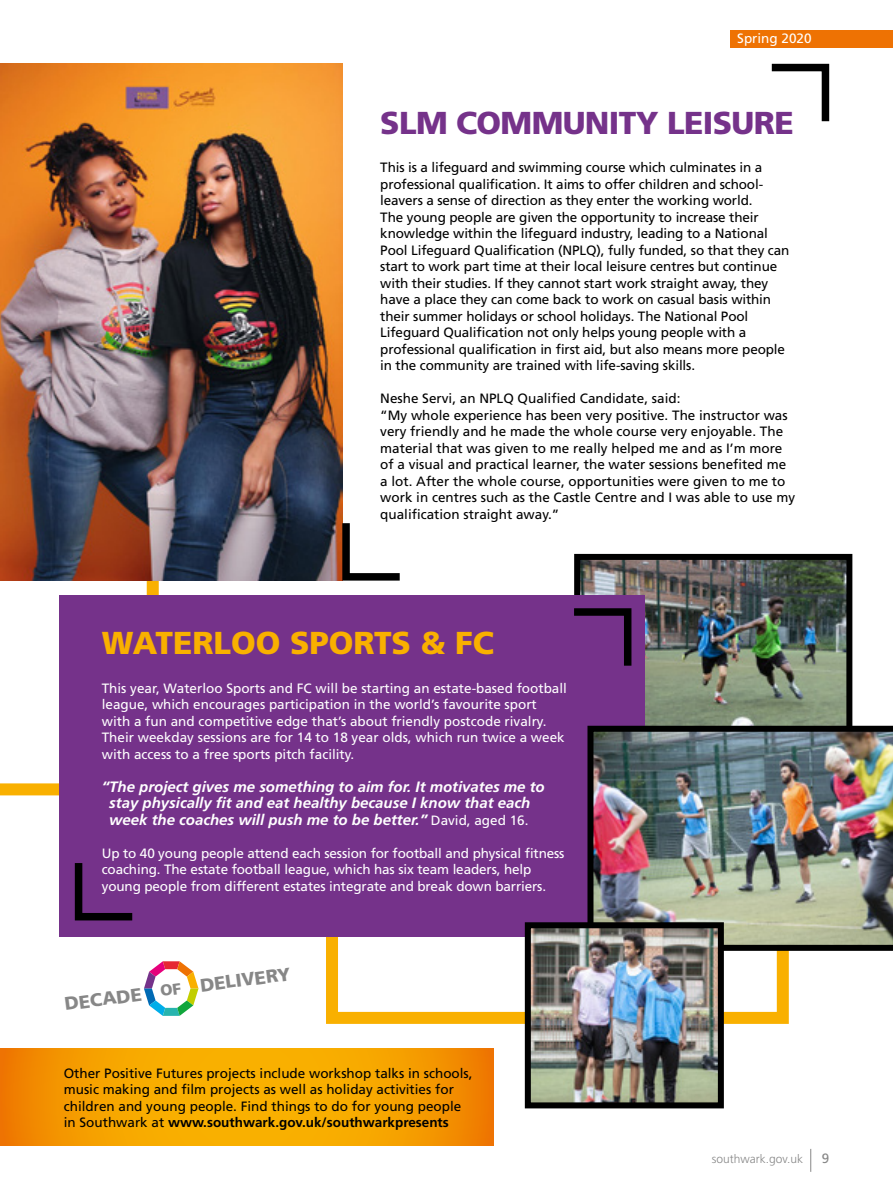
<style>
.page{position:relative;width:893px;height:1191px;background:#fff}
.page>*{position:absolute;margin:0;border:0;box-sizing:border-box;transform-origin:0 0}
.t1{font:900 31.65px "Frutiger";letter-spacing:-.02em;color:#75328a}
.t2{font:900 31.65px "Frutiger";color:#f9b000}
.t3{font:900 18.3px "Frutiger";color:#878787}
.t4{font:italic 700 15px/16.5px "Frutiger";color:#fff;text-align:center}
.t5{font:13.5px/16.5px "Frutiger";letter-spacing:-.01em;color:#000}
.t6{font:13.5px/16.5px "Frutiger";color:#fff}
.t7{font:13.5px "Frutiger";color:#878787}
.t8{font:300 12px "Frutiger";color:#878787}
.s1{font-weight:400;font-style:normal;font-size:13.5px}
.s2{font-size:15.75px}
.s3{font-weight:700}
</style>
<div class="page">
<svg style="left:0;top:1048px;width:493px;height:97px;background:#f6a000"></svg>
<div style="left:326px;top:819px;width:463px;height:205px;border:12px solid #f9b000"></div>
<svg style="left:0;top:580px;width:159px;height:215px"></svg>
<img style="left:0;top:64px;width:343px;height:516px">
<svg style="left:771px;top:63px;width:59px;height:59px"></svg>
<svg style="left:339px;top:515px;width:61px;height:66px"></svg>
<img style="left:581px;top:561px;width:264px;height:164px">
<div style="left:574px;top:554px;width:278px;height:264px;border:6px solid #000"></div>
<div style="left:60px;top:595px;width:585px;height:342px;background:#75328a"></div>
<svg style="left:574px;top:608px;width:58px;height:58px"></svg>
<svg style="left:74px;top:863px;width:59px;height:58px"></svg>
<img style="left:587px;top:725px;width:306px;height:225px">
<img style="left:532px;top:929px;width:185px;height:172px">
<div style="left:525px;top:922px;width:199px;height:186px;border:6px solid #000"></div>
<svg style="left:144px;top:961px;width:54px;height:54px"></svg>
<svg style="left:810px;top:1149px;width:1px;height:22px"></svg>
<div style="left:730px;top:30px;width:163px;height:17px;background:#ee7203"></div>
<p class="t6" style="left:737px;top:30px;width:76px">Spring 2020</p>
<h1 class="t1" style="left:380px;top:103px;width:415px">SLM COMMUNITY LEISURE</h1>
<p class="t5" style="left:380px;top:159px;width:411px">This is a lifeguard and swimming course which culminates in a professional qualification. It aims to offer children and school&shy;leavers a sense of direction as they enter the working world.<br>The young people are given the opportunity to increase their knowledge within the lifeguard industry, leading to a National Pool Lifeguard Qualification (NPLQ), fully funded, so that they can start to work part time at their local leisure centres but continue with their studies. If they cannot start work straight away, they have a place they can come back to work on casual basis within their summer holidays or school holidays. The National Pool Lifeguard Qualification not only helps young people with a professional qualification in first aid, but also means more people in the community are trained with life-saving skills.</p>
<p class="t5" style="left:380px;top:390px;width:416px">Neshe Servi, an NPLQ Qualified Candidate, said:<br>“My whole experience has been very positive. The instructor was very friendly and he made the whole course very enjoyable. The material that was given to me really helped me and as I’m more of a visual and practical learner, the water sessions benefited me a lot. After the whole course, opportunities were given to me to work in centres such as the Castle Centre and I was able to use my qualification straight away.”</p>
<h1 class="t2" style="left:102px;top:624px;width:393px">WATERLOO SPORTS &amp; FC</h1>
<p class="t6" style="left:102px;top:679px;width:467px">This year, Waterloo Sports and FC will be starting an estate-based football league, which encourages participation in the world’s favourite sport with a fun and competitive edge that’s about friendly postcode rivalry.<br>Their weekday sessions are for 14 to 18 year olds, which run twice a week with access to a free sports pitch facility.</p>
<p class="t4" style="left:102px;top:778px;width:444px">“The project gives me something to aim for. It motivates me to stay physically fit and eat healthy because I know that each week the coaches will push me to be better.” <span class="s1">David, aged 16.</span></p>
<p class="t6" style="left:102px;top:844px;width:464px">Up to 40 young people attend each session for football and physical fitness coaching. The estate football league, which has six team leaders, help young people from different estates integrate and break down barriers.</p>
<h2 class="t3" style="left:63px;top:993px;width:229px;rotate:-8deg">DECADE <span class="s2">OF</span> DELIVERY</h2>
<p class="t5" style="left:64px;top:1064px;width:410px">Other Positive Futures projects include workshop talks in schools, music making and film projects as well as holiday activities for children and young people. Find things to do for young people in Southwark at <span class="s3">www.southwark.gov.uk/southwarkpresents</span></p>
<p class="t8" style="left:712px;top:1152px;width:93px">southwark.gov.uk</p>
<p class="t7" style="left:822px;top:1150px;width:9px">9</p>
</div>
